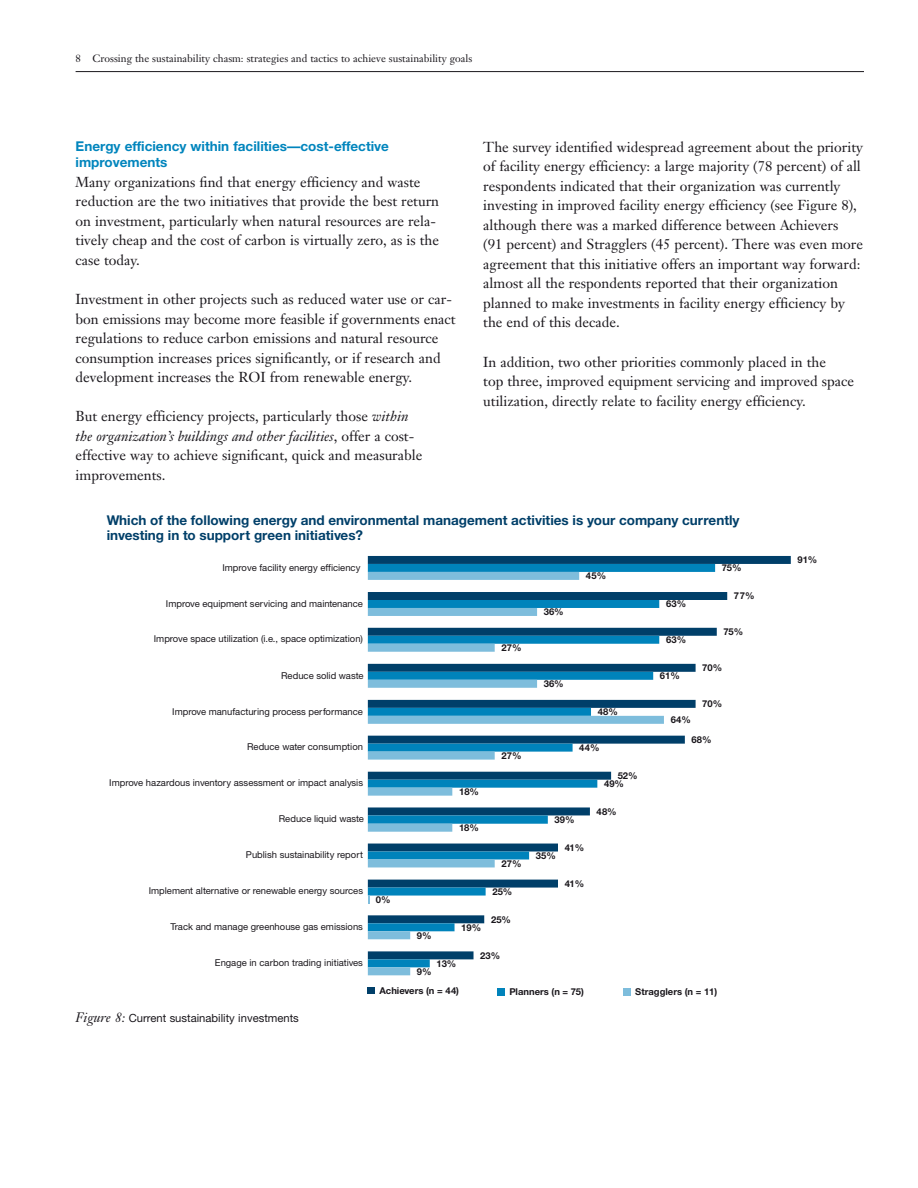
<style>
.page{position:relative;width:918px;height:1188px;background:#fff}
.page>*{position:absolute;margin:0;border:0;box-sizing:border-box;transform-origin:0 0}
.t1{font:14.25px/19.5px "Janson Text";color:#1a171c}
.t2{font:700 13.5px/14.9px "Helvetica Neue";color:#003f69}
.t3{font:700 13.5px/16.5px "Helvetica Neue";color:#0085bd}
.t4{font:11.25px "Helvetica Neue";color:#1a171c}
.t5{font:10.5px "Janson Text";color:#1a171c}
.t6{font:9.45px "Helvetica Neue Roman";color:#1a171c}
.t7{font:700 9.45px/8.1px "Helvetica Neue";color:#1a171c}
.s1{font-style:italic}
.s2{font-family:"Janson Text";font-style:italic;font-size:13.5px}
</style>
<div class="page">
<hr style="left:76px;top:71px;width:788px;height:1px;background:#1a171c">
<svg style="left:368px;top:556px;width:423px;height:80px"></svg>
<svg style="left:368px;top:564px;width:347px;height:180px"></svg>
<svg style="left:368px;top:572px;width:296px;height:403px"></svg>
<div style="left:368px;top:987px;width:7px;height:7px;background:#003f69"></div>
<div style="left:498px;top:988px;width:7px;height:7px;background:#0083bb"></div>
<div style="left:624px;top:988px;width:7px;height:7px;background:#7ebddc"></div>
<p class="t5" style="left:76px;top:54px;width:398px">8 Crossing the sustainability chasm: strategies and tactics to achieve sustainability goals</p>
<h3 class="t3" style="left:76px;top:139px;width:315px">Energy efficiency within facilities—cost-effective improvements</h3>
<p class="t1" style="left:76px;top:174px;width:365px">Many organizations find that energy efficiency and waste reduction are the two initiatives that provide the best return on investment, particularly when natural resources are rela&shy;tively cheap and the cost of carbon is virtually zero, as is the case today.</p>
<p class="t1" style="left:76px;top:291px;width:382px">Investment in other projects such as reduced water use or car&shy;bon emissions may become more feasible if governments enact regulations to reduce carbon emissions and natural resource consumption increases prices significantly, or if research and development increases the ROI from renewable energy.</p>
<p class="t1" style="left:76px;top:408px;width:348px">But energy efficiency projects, particularly those <span class="s1">within the organization’s buildings and other facilities</span>, offer a cost&shy;effective way to achieve significant, quick and measurable improvements.</p>
<p class="t1" style="left:483px;top:139px;width:381px">The survey identified widespread agreement about the priority of facility energy efficiency: a large majority (78 percent) of all respondents indicated that their organization was currently investing in improved facility energy efficiency (see Figure 8), although there was a marked difference between Achievers<br>(91 percent) and Stragglers (45 percent). There was even more agreement that this initiative offers an important way forward: almost all the respondents reported that their organization planned to make investments in facility energy efficiency by the end of this decade.</p>
<p class="t1" style="left:483px;top:353px;width:372px">In addition, two other priorities commonly placed in the<br>top three, improved equipment servicing and improved space utilization, directly relate to facility energy efficiency.</p>
<p class="t2" style="left:107px;top:514px;width:634px">Which of the following energy and environmental management activities is your company currently investing in to support green initiatives?</p>
<p class="t6" style="left:222px;top:564px;width:140px">Improve facility energy efficiency</p>
<p class="t6" style="left:166px;top:600px;width:199px">Improve equipment servicing and maintenance</p>
<p class="t6" style="left:154px;top:636px;width:211px">Improve space utilization (i.e., space optimization)</p>
<p class="t6" style="left:281px;top:672px;width:84px">Reduce solid waste</p>
<p class="t6" style="left:172px;top:708px;width:192px">Improve manufacturing process performance</p>
<p class="t6" style="left:247px;top:744px;width:117px">Reduce water consumption</p>
<p class="t6" style="left:109px;top:780px;width:255px">Improve hazardous inventory assessment or impact analysis</p>
<p class="t6" style="left:279px;top:815px;width:87px">Reduce liquid waste</p>
<p class="t6" style="left:246px;top:851px;width:119px">Publish sustainability report</p>
<p class="t6" style="left:149px;top:888px;width:216px">Implement alternative or renewable energy sources</p>
<p class="t6" style="left:170px;top:923px;width:194px">Track and manage greenhouse gas emissions</p>
<p class="t6" style="left:215px;top:959px;width:150px">Engage in carbon trading initiatives</p>
<p class="t7" style="left:722px;top:565px;width:21px">75%</p>
<p class="t7" style="left:586px;top:573px;width:22px">45%</p>
<p class="t7" style="left:734px;top:593px;width:22px">77%</p>
<p class="t7" style="left:666px;top:601px;width:22px">63%</p>
<p class="t7" style="left:544px;top:609px;width:21px">36%</p>
<p class="t7" style="left:723px;top:629px;width:21px">75%</p>
<p class="t7" style="left:666px;top:637px;width:22px">63%</p>
<p class="t7" style="left:501px;top:645px;width:22px">27%</p>
<p class="t7" style="left:702px;top:665px;width:21px">70%</p>
<p class="t7" style="left:660px;top:673px;width:21px">61%</p>
<p class="t7" style="left:544px;top:681px;width:21px">36%</p>
<p class="t7" style="left:702px;top:701px;width:21px">70%</p>
<p class="t7" style="left:598px;top:709px;width:22px">48%</p>
<p class="t7" style="left:671px;top:717px;width:22px">64%</p>
<p class="t7" style="left:692px;top:736px;width:21px">68%</p>
<p class="t7" style="left:579px;top:744px;width:22px">44%</p>
<p class="t7" style="left:501px;top:752px;width:22px">27%</p>
<p class="t7" style="left:604px;top:772px;width:35px;text-indent:14px">52%<br>49%</p>
<p class="t7" style="left:459px;top:788px;width:21px">18%</p>
<p class="t7" style="left:597px;top:808px;width:22px">48%</p>
<p class="t7" style="left:555px;top:816px;width:22px">39%</p>
<p class="t7" style="left:459px;top:825px;width:21px">18%</p>
<p class="t7" style="left:565px;top:844px;width:21px">41%</p>
<p class="t7" style="left:536px;top:852px;width:22px">35%</p>
<p class="t7" style="left:501px;top:860px;width:22px">27%</p>
<p class="t7" style="left:565px;top:881px;width:21px">41%</p>
<p class="t7" style="left:492px;top:888px;width:22px">25%</p>
<p class="t7" style="left:491px;top:916px;width:22px">25%</p>
<p class="t7" style="left:376px;top:896px;width:16px">0%</p>
<p class="t7" style="left:461px;top:924px;width:22px">19%</p>
<p class="t7" style="left:417px;top:932px;width:16px">9%</p>
<p class="t7" style="left:480px;top:952px;width:22px">23%</p>
<p class="t7" style="left:436px;top:960px;width:21px">13%</p>
<p class="t7" style="left:379px;top:963px;width:81px;line-height:19.4px;text-indent:37px">9%<br>Achievers (n = 44)</p>
<p class="t7" style="left:509px;top:988px;width:76px">Planners (n = 75)</p>
<p class="t7" style="left:635px;top:988px;width:83px">Stragglers (n = 11)</p>
<p class="t4" style="left:76px;top:1014px;width:225px"><span class="s2">Figure 8:</span> Current sustainability investments</p>
<p class="t7" style="left:798px;top:557px;width:21px">91%</p>
</div>
